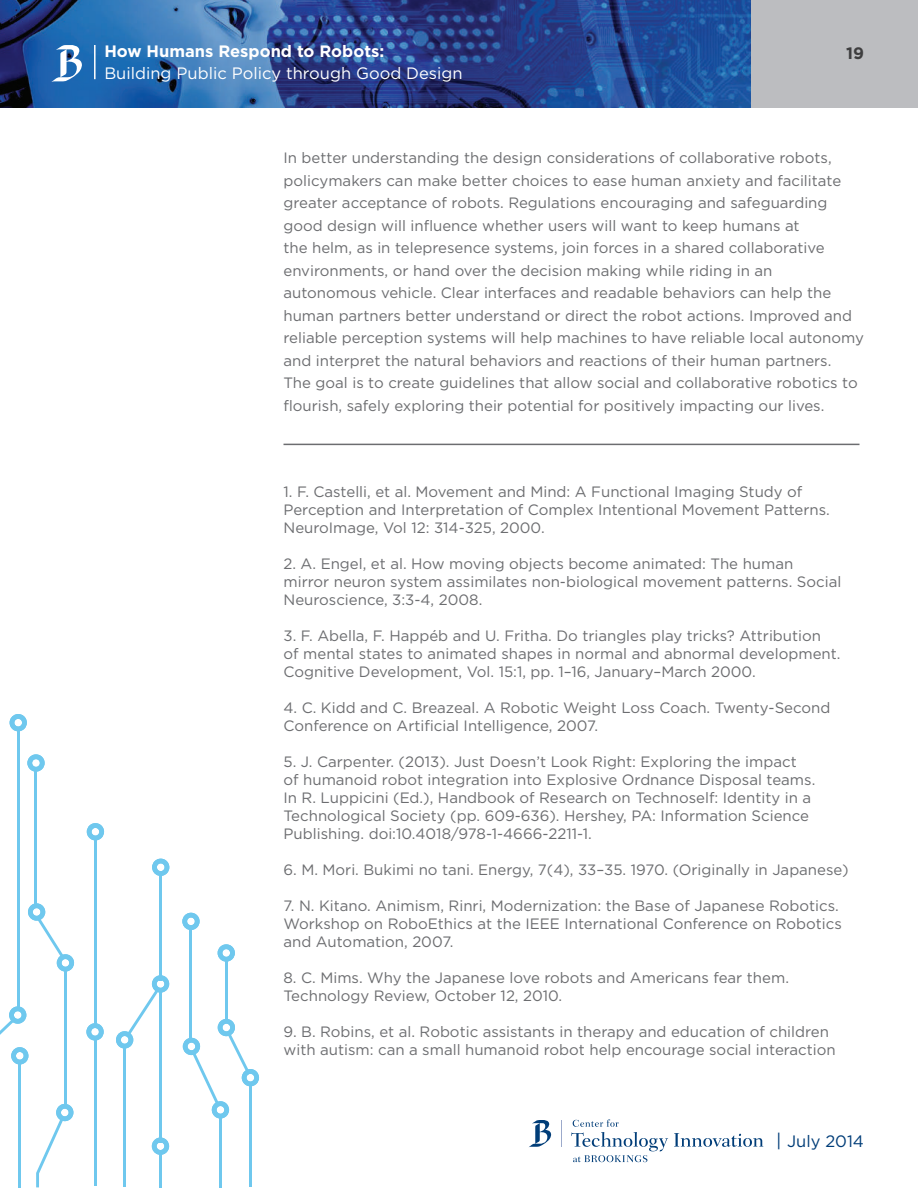
<style>
.page{position:relative;width:918px;height:1188px;background:#fff}
.page>*{position:absolute;margin:0;border:0;box-sizing:border-box;transform-origin:0 0}
.t1{font:16.5px "Gotham";color:#fff}
.t2{font:700 16.5px "Gotham";color:#fff}
.t3{font:16.5px "Gotham";color:#003d78}
.t4{font:700 16.5px "Gotham";color:#3e3e3f}
.t5{font:15px/18px "Gotham";color:#6c6d70}
.s1{font-size:18px}
</style>
<div class="page">
<img style="left:0;top:0;width:752px;height:108px">
<div style="left:752px;top:0;width:166px;height:108px;background:#bcbdc0"></div>
<hr style="left:94px;top:45px;width:2px;height:34px;background:#fff">
<svg style="left:51px;top:45px;width:31px;height:37px"></svg>
<svg style="left:674px;top:1133px;width:89px;height:14px"></svg>
<svg style="left:571px;top:1119px;width:97px;height:43px"></svg>
<svg style="left:561px;top:1120px;width:1px;height:27px"></svg>
<svg style="left:529px;top:1120px;width:22px;height:27px"></svg>
<hr style="left:284px;top:444px;width:576px;height:1px;background:#6c6d70">
<hr style="left:18px;top:1063px;width:3px;height:124px;background:#6fc8ee">
<hr style="left:94px;top:1038px;width:2px;height:148px;background:#6fc8ee">
<hr style="left:94px;top:840px;width:2px;height:184px;background:#6fc8ee">
<hr style="left:123px;top:1046px;width:3px;height:141px;background:#6fc8ee">
<hr style="left:159px;top:1153px;width:3px;height:34px;background:#6fc8ee">
<hr style="left:159px;top:992px;width:3px;height:150px;background:#6fc8ee">
<hr style="left:159px;top:872px;width:3px;height:109px;background:#6fc8ee">
<hr style="left:219px;top:1117px;width:3px;height:70px;background:#6fc8ee">
<hr style="left:249px;top:1084px;width:3px;height:103px;background:#6fc8ee">
<hr style="left:17px;top:727px;width:3px;height:282px;background:#6fc8ee">
<hr style="left:190px;top:930px;width:2px;height:111px;background:#6fc8ee">
<hr style="left:225px;top:958px;width:3px;height:60px;background:#6fc8ee">
<hr style="left:64px;top:971px;width:3px;height:136px;background:#6fc8ee">
<hr style="left:35px;top:772px;width:2px;height:132px;background:#6fc8ee">
<svg style="left:11px;top:1047px;width:17px;height:17px"></svg>
<svg style="left:36px;top:1104px;width:37px;height:83px"></svg>
<svg style="left:28px;top:903px;width:46px;height:69px"></svg>
<svg style="left:27px;top:754px;width:18px;height:18px"></svg>
<svg style="left:0;top:1006px;width:26px;height:29px"></svg>
<svg style="left:10px;top:714px;width:17px;height:17px"></svg>
<svg style="left:87px;top:823px;width:17px;height:17px"></svg>
<svg style="left:86px;top:1023px;width:18px;height:18px"></svg>
<svg style="left:152px;top:1138px;width:17px;height:17px"></svg>
<svg style="left:152px;top:859px;width:17px;height:17px"></svg>
<svg style="left:116px;top:975px;width:53px;height:74px"></svg>
<svg style="left:182px;top:913px;width:18px;height:17px"></svg>
<svg style="left:218px;top:944px;width:17px;height:18px"></svg>
<svg style="left:183px;top:1019px;width:76px;height:100px"></svg>
<p class="t2" style="left:104px;top:41px;width:281px">How Humans Respond to Robots:</p>
<p class="t1" style="left:104px;top:64px;width:360px">Building Public Policy through Good Design</p>
<p class="t4" style="left:846px;top:43px;width:19px">19</p>
<p class="t5" style="left:284px;top:146px;width:582px;line-height:22.5px">In better understanding the design considerations of collaborative robots, policymakers can make better choices to ease human anxiety and facilitate greater acceptance of robots. Regulations encouraging and safeguarding good design will influence whether users will want to keep humans at<br>the helm, as in telepresence systems, join forces in a shared collaborative environments, or hand over the decision making while riding in an autonomous vehicle. Clear interfaces and readable behaviors can help the human partners better understand or direct the robot actions. Improved and reliable perception systems will help machines to have reliable local autonomy and interpret the natural behaviors and reactions of their human partners.<br>The goal is to create guidelines that allow social and collaborative robotics to flourish, safely exploring their potential for positively impacting our lives.</p>
<p class="t5" style="left:284px;top:482px;width:548px">1. F. Castelli, et al. Movement and Mind: A Functional Imaging Study of<br>Perception and Interpretation of Complex Intentional Movement Patterns.<br>NeuroImage, Vol 12: 314-325, 2000.</p>
<p class="t5" style="left:284px;top:554px;width:559px">2. A. Engel, et al. How moving objects become animated: The human mirror neuron system assimilates non-biological movement patterns. Social<br>Neuroscience, 3:3-4, 2008.</p>
<p class="t5" style="left:284px;top:626px;width:559px">3. F. Abella, F. Happéb and U. Fritha. Do triangles play tricks? Attribution<br>of mental states to animated shapes in normal and abnormal development.<br>Cognitive Development, Vol. 15:1, pp. 1–16, January–March 2000.</p>
<p class="t5" style="left:284px;top:698px;width:548px">4. C. Kidd and C. Breazeal. A Robotic Weight Loss Coach. Twenty-Second<br>Conference on Artificial Intelligence, 2007.</p>
<p class="t5" style="left:284px;top:752px;width:533px">5. J. Carpenter. (2013). Just Doesn’t Look Right: Exploring the impact of humanoid robot integration into Explosive Ordnance Disposal teams.<br>In R. Luppicini (Ed.), Handbook of Research on Technoself: Identity in a Technological Society (pp. 609-636). Hershey, PA: Information Science Publishing. doi:10.4018/978-1-4666-2211-1.</p>
<p class="t5" style="left:284px;top:860px;width:567px">6. M. Mori. Bukimi no tani. Energy, 7(4), 33–35. 1970. (Originally in Japanese)</p>
<p class="t5" style="left:284px;top:896px;width:560px">7. N. Kitano. Animism, Rinri, Modernization: the Base of Japanese Robotics.<br>Workshop on RoboEthics at the IEEE International Conference on Robotics and Automation, 2007.</p>
<p class="t5" style="left:284px;top:968px;width:507px">8. C. Mims. Why the Japanese love robots and Americans fear them.<br>Technology Review, October 12, 2010.</p>
<p class="t5" style="left:284px;top:1022px;width:554px">9. B. Robins, et al. Robotic assistants in therapy and education of children with autism: can a small humanoid robot help encourage social interaction</p>
<p class="t3" style="left:776px;top:1132px;width:89px"><span class="s1">|</span> July 2014</p>
</div>
